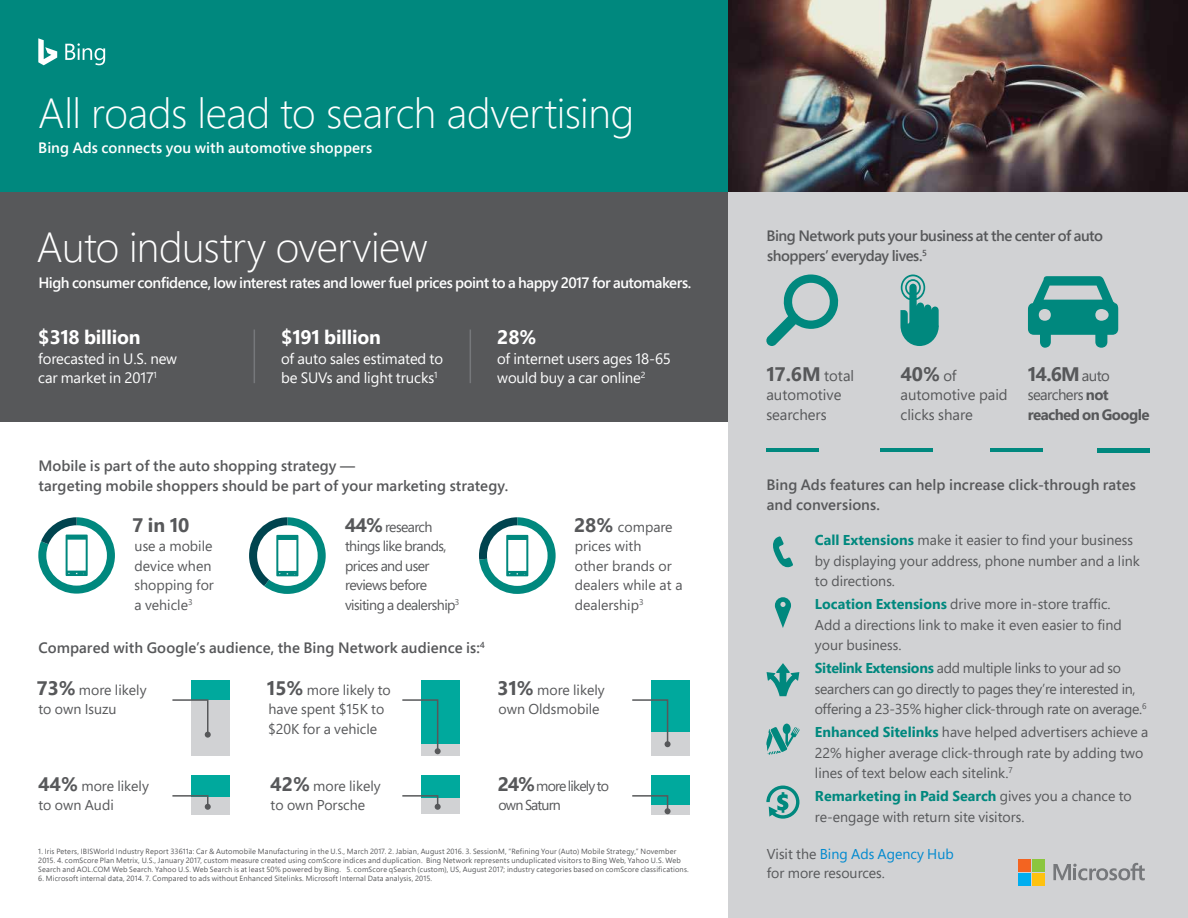
<style>
.page{position:relative;width:1188px;height:918px;background:#fff}
.page>*{position:absolute;margin:0;border:0;box-sizing:border-box;transform-origin:0 0}
.t1{font:300 42px "Segoe Pro";letter-spacing:-.015em;color:#fff}
.t2{font:700 19.5px "Segoe Pro";color:#57585a}
.t3{font:700 19.5px "Segoe Pro";letter-spacing:-.01em;color:#fff}
.t4{font:600 15px/19.5px "Segoe Pro";letter-spacing:.005em;color:#57585a}
.t5{font:15px/19.5px "Segoe Pro";letter-spacing:-.01em;color:#fff}
.t6{font:600 15px "Segoe Pro";letter-spacing:-.03em;color:#fff}
.t7{font:600 15px/19.5px "Segoe Pro";letter-spacing:-.03em;color:#57585a}
.t8{font:15px/19.5px "Segoe Pro";color:#57585a}
.t9{font:600 15px "Segoe Pro";letter-spacing:.005em;color:#fff}
.t10{font:700 15px/19.5px "Segoe Pro";letter-spacing:-.04em;color:#57585a}
.t11{font:14.25px/19.5px "Segoe Pro";color:#57585a}
.t12{font:14.25px/20.2px "Segoe Pro";letter-spacing:-.02em;color:#57585a}
.t13{font:14.25px/19.5px "Segoe Pro";letter-spacing:-.04em;color:#57585a}
.t14{font:14.25px/19.5px "Segoe";color:#57585a}
.t15{font:14.25px/19.5px "Segoe Pro";letter-spacing:-.06em;color:#57585a}
.t16{font:7.5px/9px "Segoe Pro";letter-spacing:.02em;color:#57585a}
.s1{font-weight:700;font-size:19.5px}
.s2{font-family:"Segoe Pro";font-weight:700;font-size:19.5px}
.s3{font-weight:400;font-size:15px}
.s4{font-weight:400}
.s5{font-weight:700;color:#00887e}
.s6{color:#0089cf}
</style>
<div class="page">
<div style="left:0;top:191px;width:728px;height:231px;background:#57585a"></div>
<div style="left:0;top:0;width:728px;height:192px;background:#00887e"></div>
<div style="left:728px;top:162px;width:460px;height:756px;background:#d1d2d4"></div>
<img style="left:728px;top:0;width:460px;height:192px">
<div style="left:192px;top:681px;width:38px;height:75px;background:#00a99d"></div>
<div style="left:192px;top:701px;width:38px;height:55px;background:#d1d2d4"></div>
<hr style="left:766px;top:448px;width:53px;height:4px;background:#00887e">
<hr style="left:880px;top:448px;width:53px;height:4px;background:#00887e">
<hr style="left:990px;top:448px;width:52px;height:4px;background:#00887e">
<div style="left:1097px;top:448px;width:53px;height:5px;background:#00887e"></div>
<hr style="left:254px;top:330px;width:1px;height:53px;background:#76787b">
<hr style="left:470px;top:330px;width:1px;height:53px;background:#76787b">
<svg style="left:773px;top:536px;width:20px;height:32px"></svg>
<svg style="left:766px;top:724px;width:34px;height:31px"></svg>
<svg style="left:767px;top:663px;width:32px;height:33px"></svg>
<svg style="left:775px;top:597px;width:16px;height:31px"></svg>
<svg style="left:766px;top:275px;width:73px;height:71px"></svg>
<svg style="left:900px;top:274px;width:39px;height:72px"></svg>
<svg style="left:1028px;top:276px;width:90px;height:72px"></svg>
<svg style="left:65px;top:43px;width:40px;height:22px"></svg>
<svg style="left:38px;top:38px;width:19px;height:27px"></svg>
<svg style="left:38px;top:517px;width:77px;height:77px"></svg>
<svg style="left:249px;top:517px;width:77px;height:77px"></svg>
<svg style="left:479px;top:517px;width:77px;height:77px"></svg>
<div style="left:422px;top:681px;width:38px;height:75px;background:#00a99d"></div>
<div style="left:422px;top:745px;width:38px;height:11px;background:#d1d2d4"></div>
<div style="left:651px;top:681px;width:39px;height:75px;background:#00a99d"></div>
<div style="left:651px;top:733px;width:39px;height:23px;background:#d1d2d4"></div>
<div style="left:192px;top:776px;width:38px;height:38px;background:#00a99d"></div>
<div style="left:192px;top:797px;width:38px;height:17px;background:#d1d2d4"></div>
<div style="left:422px;top:776px;width:38px;height:38px;background:#00a99d"></div>
<div style="left:422px;top:798px;width:38px;height:16px;background:#d1d2d4"></div>
<div style="left:651px;top:776px;width:39px;height:38px;background:#00a99d"></div>
<div style="left:651px;top:805px;width:39px;height:9px;background:#d1d2d4"></div>
<svg style="left:632px;top:795px;width:39px;height:19px"></svg>
<svg style="left:632px;top:699px;width:39px;height:48px"></svg>
<svg style="left:402px;top:699px;width:39px;height:55px"></svg>
<svg style="left:172px;top:699px;width:39px;height:39px"></svg>
<svg style="left:402px;top:794px;width:39px;height:16px"></svg>
<svg style="left:172px;top:794px;width:39px;height:16px"></svg>
<svg style="left:766px;top:786px;width:33px;height:33px"></svg>
<svg style="left:1053px;top:863px;width:92px;height:17px"></svg>
<div style="left:1018px;top:859px;width:13px;height:12px;background:#f36421"></div>
<div style="left:1033px;top:859px;width:12px;height:12px;background:#8bc63e"></div>
<div style="left:1018px;top:873px;width:13px;height:13px;background:#00aeef"></div>
<div style="left:1033px;top:873px;width:12px;height:13px;background:#fec210"></div>
<h1 class="t1" style="left:38px;top:84px;width:597px">All roads lead to search advertising</h1>
<p class="t9" style="left:38px;top:138px;width:335px">Bing Ads connects you with automotive shoppers</p>
<h1 class="t1" style="left:37px;top:218px;width:393px">Auto industry overview</h1>
<p class="t6" style="left:38px;top:273px;width:654px">High consumer confidence, low interest rates and lower fuel prices point to a happy 2017 for automakers.</p>
<h2 class="t3" style="left:38px;top:323px;width:104px">$318 billion</h2>
<p class="t5" style="left:38px;top:348px;width:140px">forecasted in U.S. new car market in 2017<sup>1</sup></p>
<h2 class="t3" style="left:281px;top:323px;width:101px">$191 billion</h2>
<p class="t5" style="left:281px;top:348px;width:163px">of auto sales estimated to be SUVs and light trucks<sup>1</sup></p>
<h2 class="t3" style="left:497px;top:323px;width:40px">28%</h2>
<p class="t5" style="left:497px;top:348px;width:175px">of internet users ages 18-65 would buy a car online<sup>2</sup></p>
<p class="t4" style="left:38px;top:456px;width:471px">Mobile is part of the auto shopping strategy —<br>targeting mobile shoppers should be part of your marketing strategy.</p>
<p class="t13" style="left:345px;top:517px;width:116px"><span class="s1">44%</span> research things like brands, prices and user reviews before visiting a dealership<sup>3</sup></p>
<h2 class="t2" style="left:132px;top:511px;width:58px">7 in 10</h2>
<p class="t11" style="left:135px;top:536px;width:81px">use a mobile device when shopping for a vehicle<sup>3</sup></p>
<p class="t14" style="left:574px;top:517px;width:110px"><span class="s2">28%</span> compare prices with<br>other brands or dealers while at a dealership<sup>3</sup></p>
<p class="t4" style="left:39px;top:638px;width:448px">Compared with Google’s audience, the Bing Network audience is:<sup>4</sup></p>
<p class="t11" style="left:37px;top:680px;width:111px"><span class="s1">73%</span> more likely to own Isuzu</p>
<p class="t11" style="left:267px;top:680px;width:125px"><span class="s1">15%</span> more likely to have spent $15K to $20K for a vehicle</p>
<p class="t11" style="left:497px;top:680px;width:109px"><span class="s1">31%</span> more likely own Oldsmobile</p>
<p class="t11" style="left:270px;top:775px;width:112px"><span class="s1">42%</span> more likely to own Porsche</p>
<p class="t16" style="left:38px;top:847px;width:652px">1. Iris Peters, IBISWorld Industry Report 33611a: Car &amp; Automobile Manufacturing in the U.S., March 2017. 2. Jabian, August 2016. 3. SessionM, “Refining Your (Auto) Mobile Strategy,” November<br>2015. 4. comScore Plan Metrix, U.S., January 2017, custom measure created using comScore indices and duplication. Bing Network represents unduplicated visitors to Bing Web, Yahoo U.S. Web<br>Search and AOL.COM Web Search. Yahoo U.S. Web Search is at least 50% powered by Bing. 5. comScore qSearch (custom), US, August 2017; industry categories based on comScore classifications.</p>
<p class="t16" style="left:38px;top:874px;width:395px">6. Microsoft internal data, 2014. 7. Compared to ads without Enhanced Sitelinks. Microsoft Internal Data analysis, 2015.</p>
<p class="t11" style="left:38px;top:775px;width:112px"><span class="s1">44%</span> more likely to own Audi</p>
<p class="t15" style="left:498px;top:775px;width:113px"><span class="s1">24%</span> more likely to own Saturn</p>
<p class="t7" style="left:767px;top:226px;width:338px">Bing Network puts your business at the center of auto shoppers’ everyday lives.<sup>5</sup></p>
<h2 class="t2" style="left:766px;top:360px;width:89px">17.6M <span class="s3">total</span></h2>
<p class="t8" style="left:766px;top:385px;width:77px">automotive searchers</p>
<h2 class="t2" style="left:900px;top:360px;width:58px">40% <span class="s3">of</span></h2>
<p class="t8" style="left:900px;top:385px;width:109px">automotive paid clicks share</p>
<h2 class="t2" style="left:1028px;top:360px;width:84px">14.6M <span class="s3">auto</span></h2>
<p class="t10" style="left:1028px;top:385px;width:123px"><span class="s4">searchers</span> not reached on Google</p>
<p class="t4" style="left:767px;top:475px;width:371px">Bing Ads features can help increase click-through rates and conversions.</p>
<p class="t11" style="left:815px;top:530px;width:327px;line-height:20.2px"><span class="s5">Call Extensions</span> make it easier to find your business by displaying your address, phone number and a link to directions.</p>
<p class="t11" style="left:815px;top:594px;width:308px;line-height:20.2px"><span class="s5">Location Extensions</span> drive more in-store traffic.<br>Add a directions link to make it even easier to find your business.</p>
<p class="t12" style="left:815px;top:658px;width:333px"><span class="s5">Sitelink Extensions</span> add multiple links to your ad so searchers can go directly to pages they’re interested in, offering a 23-35% higher click-through rate on average.<sup>6</sup></p>
<p class="t11" style="left:815px;top:722px;width:335px;line-height:20.2px"><span class="s5">Enhanced Sitelinks</span> have helped advertisers achieve a<br>22% higher average click-through rate by adding two lines of text below each sitelink.<sup>7</sup></p>
<p class="t11" style="left:815px;top:786px;width:318px;line-height:20.2px"><span class="s5">Remarketing in Paid Search</span> gives you a chance to re-engage with return site visitors.</p>
<p class="t11" style="left:767px;top:844px;width:188px">Visit the <span class="s6">Bing Ads Agency Hub </span>for more resources.</p>
</div>
